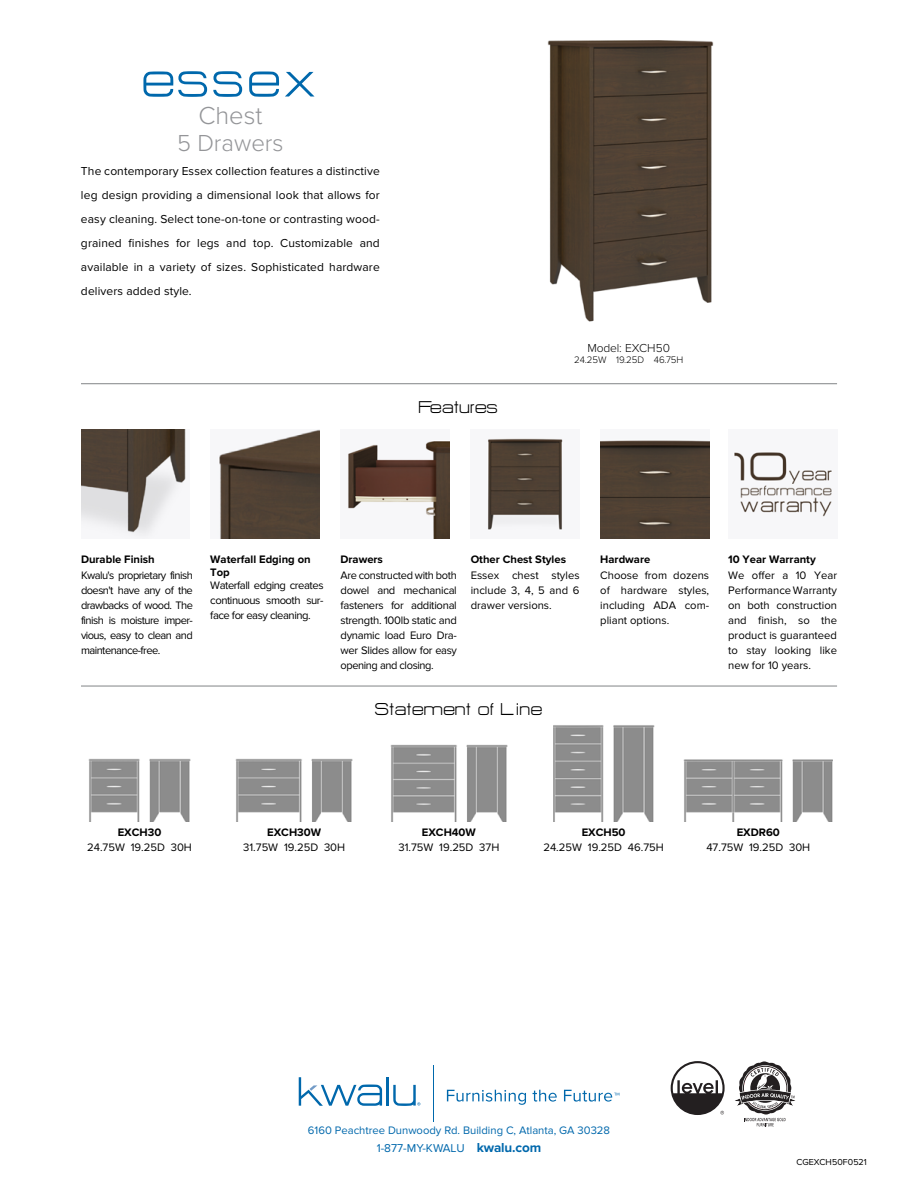
<style>
.page{position:relative;width:918px;height:1188px;background:#fff}
.page>*{position:absolute;margin:0;border:0;box-sizing:border-box;transform-origin:0 0}
.t1{font:60px "HURTMOLD";letter-spacing:.03em;color:#0068ac}
.t2{font:300 25.5px "Proxima Nova";color:#949598}
.t3{font:300 24px "Proxima Nova";color:#949598}
.t4{font:21px "HURTMOLD";color:#000}
.t5{font:12px/24px "Proxima Nova";letter-spacing:.01em;color:#000;text-align:justify}
.t6{font:300 12px "Proxima Nova";letter-spacing:-.01em;color:#000}
.t7{font:11.85px "Proxima Nova";color:#0068ac}
.t8{font:11.25px/15px "Proxima Nova";color:#000;text-align:justify}
.t9{font:700 11.25px/12.8px "Proxima Nova";color:#000}
.t10{font:11.25px "Proxima Nova";color:#0068ac}
.t11{font:300 9.75px "Proxima Nova";letter-spacing:-.01em;color:#000}
.t12{font:9px "Proxima Nova";color:#000}
.s1{font-weight:700;font-size:13.5px}
</style>
<div class="page">
<svg style="left:671px;top:1061px;width:54px;height:54px"></svg>
<svg style="left:735px;top:1061px;width:61px;height:65px"></svg>
<hr style="left:433px;top:1066px;width:1px;height:56px;background:#0068ac">
<hr style="left:387px;top:1077px;width:2px;height:29px;background:#0068ac">
<svg style="left:393px;top:1085px;width:27px;height:21px"></svg>
<svg style="left:299px;top:1077px;width:83px;height:29px"></svg>
<svg style="left:447px;top:1090px;width:79px;height:15px"></svg>
<svg style="left:533px;top:1090px;width:24px;height:12px"></svg>
<svg style="left:564px;top:1090px;width:55px;height:12px"></svg>
<img style="left:547px;top:40px;width:167px;height:282px">
<hr style="left:81px;top:383px;width:756px;height:1px;background:#909294">
<img style="left:81px;top:429px;width:105px;height:109px">
<img style="left:219px;top:429px;width:100px;height:109px">
<img style="left:600px;top:440px;width:109px;height:98px">
<img style="left:348px;top:441px;width:101px;height:97px">
<img style="left:734px;top:452px;width:98px;height:65px">
<img style="left:487px;top:438px;width:76px;height:92px">
<hr style="left:81px;top:685px;width:756px;height:2px;background:#909294">
<img style="left:553px;top:725px;width:101px;height:97px">
<img style="left:684px;top:759px;width:149px;height:63px">
<img style="left:89px;top:758px;width:101px;height:64px">
<img style="left:236px;top:758px;width:116px;height:64px">
<img style="left:391px;top:744px;width:116px;height:78px">
<h1 class="t1" style="left:143px;top:49px;width:177px">essex</h1>
<h2 class="t2" style="left:198px;top:101px;width:66px">Chest</h2>
<h3 class="t3" style="left:177px;top:129px;width:108px">5 Drawers</h3>
<p class="t5" style="left:81px;top:160px;width:300px">The contemporary Essex collection features a distinctive leg design providing a dimensional look that allows for easy cleaning. Select tone-on-tone or contrasting wood&shy;grained finishes for legs and top. Customizable and available in a variety of sizes. Sophisticated hardware delivers added style.</p>
<h3 class="t4" style="left:419px;top:396px;width:81px">Features</h3>
<p class="t6" style="left:587px;top:341px;width:84px">Model: EXCH50</p>
<p class="t11" style="left:574px;top:355px;width:111px">24.25W 19.25D 46.75H</p>
<p class="t9" style="left:81px;top:554px;width:75px">Durable Finish</p>
<p class="t8" style="left:81px;top:568px;width:113px">Kwalu's proprietary finish doesn't have any of the drawbacks of wood. The finish is moisture imper&shy;vious, easy to clean and maintenance-free.</p>
<p class="t9" style="left:471px;top:554px;width:97px">Other Chest Styles</p>
<p class="t8" style="left:471px;top:568px;width:110px">Essex chest styles include 3, 4, 5 and 6 drawer versions.</p>
<p class="t9" style="left:210px;top:554px;width:102px">Waterfall Edging on<br>Top</p>
<p class="t9" style="left:600px;top:554px;width:52px">Hardware</p>
<p class="t9" style="left:340px;top:554px;width:44px">Drawers</p>
<p class="t8" style="left:340px;top:568px;width:118px">Are constructed with both dowel and mechanical fasteners for additional strength. 100lb static and dynamic load Euro Dra&shy;wer Slides allow for easy opening and closing.</p>
<p class="t8" style="left:600px;top:568px;width:110px">Choose from dozens of hardware styles, including ADA com&shy;pliant options.</p>
<p class="t8" style="left:210px;top:578px;width:115px">Waterfall edging creates continuous smooth sur&shy;face for easy cleaning.</p>
<h3 class="t4" style="left:375px;top:699px;width:170px">Statement of Line</h3>
<p class="t9" style="left:728px;top:554px;width:89px">10 Year Warranty</p>
<p class="t8" style="left:728px;top:568px;width:110px">We offer a 10 Year Performance Warranty on both construction and finish, so the product is guaranteed to stay looking like new for 10 years.</p>
<p class="t9" style="left:118px;top:827px;width:45px">EXCH30</p>
<p class="t8" style="left:87px;top:841px;width:106px">24.75W 19.25D 30H</p>
<p class="t9" style="left:267px;top:827px;width:55px">EXCH30W</p>
<p class="t8" style="left:243px;top:841px;width:103px">31.75W 19.25D 30H</p>
<p class="t9" style="left:422px;top:827px;width:56px">EXCH40W</p>
<p class="t8" style="left:398px;top:841px;width:102px">31.75W 19.25D 37H</p>
<p class="t9" style="left:582px;top:827px;width:45px">EXCH50</p>
<p class="t8" style="left:543px;top:841px;width:122px">24.25W 19.25D 46.75H</p>
<p class="t9" style="left:737px;top:827px;width:45px">EXDR60</p>
<p class="t8" style="left:706px;top:841px;width:105px">47.75W 19.25D 30H</p>
<p class="t10" style="left:308px;top:1124px;width:304px">6160 Peachtree Dunwoody Rd. Building C, Atlanta, GA 30328</p>
<p class="t7" style="left:377px;top:1142px;width:166px">1-877-MY-KWALU <span class="s1">kwalu.com</span></p>
<p class="t12" style="left:796px;top:1157px;width:72px">CGEXCH50F0521</p>
</div>
